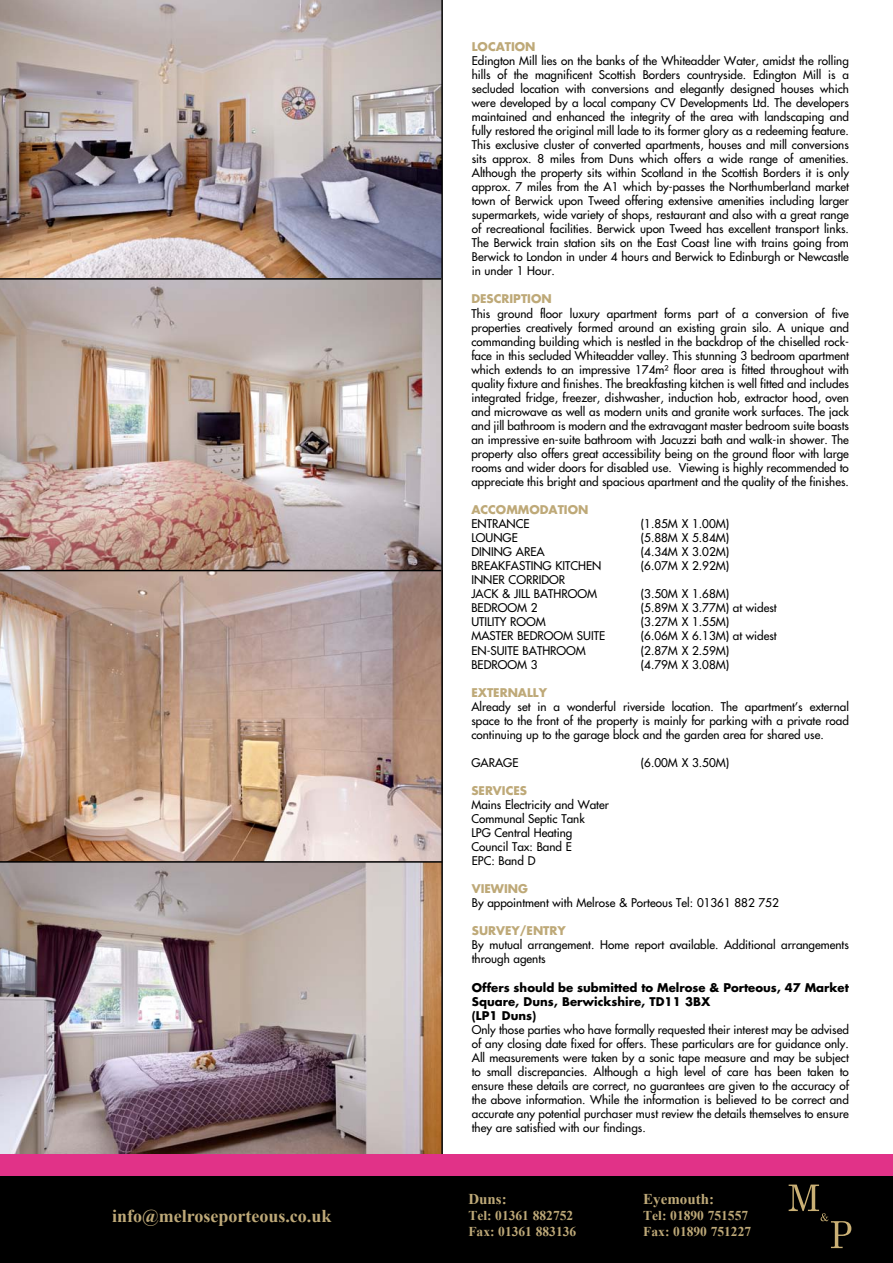
<style>
.page{position:relative;width:893px;height:1263px;background:#fff}
.page>*{position:absolute;margin:0;border:0;box-sizing:border-box;transform-origin:0 0}
.t1{font:700 18px "Times New Roman";color:#bea978}
.t2{font:700 15px "Times New Roman";color:#bea978}
.t3{font:700 13.5px "Times New Roman";color:#bea978}
.text{font:11.7px/14.1px "Futura";color:#000;text-align:justify}
.text-2{font:700 11.7px/14.1px "Futura";color:#000}
.heads{font:700 11.7px "Futura";color:#bea978}
</style>
<div class="page">
<img style="left:0;top:0;width:441px;height:278px">
<img style="left:0;top:280px;width:441px;height:290px">
<svg style="left:0;top:571px;width:441px;height:290px;background:#bea394"></svg>
<img style="left:0;top:863px;width:441px;height:291px">
<hr style="left:441px;top:0;width:2px;height:1157px;background:#000">
<hr style="left:0;top:278px;width:441px;height:2px;background:#000">
<hr style="left:0;top:570px;width:441px;height:1px;background:#000">
<hr style="left:0;top:861px;width:442px;height:2px;background:#000">
<div style="left:0;top:1174px;width:893px;height:89px;background:#000"></div>
<div style="left:0;top:1154px;width:893px;height:21px;background:#e13288"></div>
<svg style="left:789px;top:1184px;width:62px;height:64px"></svg>
<div style="left:813px;top:1219px;width:7px;height:37px;background:#000"></div>
<div style="left:784px;top:1218px;width:33px;height:7px;background:#000"></div>
<p class="t1" style="left:112px;top:1203px;width:221px">info@melroseporteous.co.uk</p>
<p class="heads" style="left:472px;top:38px;width:65px">LOCATION</p>
<p class="text" style="left:472px;top:53px;width:379px">Edington Mill lies on the banks of the Whiteadder Water, amidst the rolling hills of the magnificent Scottish Borders countryside. Edington Mill is a secluded location with conversions and elegantly designed houses which were developed by a local company CV Developments Ltd. The developers maintained and enhanced the integrity of the area with landscaping and fully restored the original mill lade to its former glory as a redeeming feature.<br>This exclusive cluster of converted apartments, houses and mill conversions sits approx. 8 miles from Duns which offers a wide range of amenities.<br>Although the property sits within Scotland in the Scottish Borders it is only approx. 7 miles from the A1 which by-passes the Northumberland market town of Berwick upon Tweed offering extensive amenities including larger supermarkets, wide variety of shops, restaurant and also with a great range of recreational facilities. Berwick upon Tweed has excellent transport links.<br>The Berwick train station sits on the East Coast line with trains going from Berwick to London in under 4 hours and Berwick to Edinburgh or Newcastle in under 1 Hour.</p>
<p class="heads" style="left:471px;top:291px;width:82px">DESCRIPTION</p>
<p class="text" style="left:471px;top:306px;width:379px">This ground floor luxury apartment forms part of a conversion of five properties creatively formed around an existing grain silo. A unique and commanding building which is nestled in the backdrop of the chiselled rock&shy;face in this secluded Whiteadder valley. This stunning 3 bedroom apartment which extends to an impressive 174m² floor area is fitted throughout with quality fixture and finishes. The breakfasting kitchen is well fitted and includes integrated fridge, freezer, dishwasher, induction hob, extractor hood, oven and microwave as well as modern units and granite work surfaces. The jack and jill bathroom is modern and the extravagant master bedroom suite boasts an impressive en-suite bathroom with Jacuzzi bath and walk-in shower. The property also offers great accessibility being on the ground floor with large rooms and wider doors for disabled use. Viewing is highly recommended to appreciate this bright and spacious apartment and the quality of the finishes.</p>
<p class="heads" style="left:471px;top:502px;width:118px">ACCOMMODATION</p>
<p class="text" style="left:471px;top:517px;width:60px">ENTRANCE</p>
<p class="text" style="left:641px;top:517px;width:90px">(1.85M X 1.00M)</p>
<p class="text" style="left:471px;top:531px;width:48px">LOUNGE</p>
<p class="text" style="left:641px;top:531px;width:90px">(5.88M X 5.84M)</p>
<p class="text" style="left:471px;top:545px;width:75px">DINING AREA</p>
<p class="text" style="left:641px;top:545px;width:90px">(4.34M X 3.02M)</p>
<p class="text" style="left:471px;top:559px;width:132px">BREAKFASTING KITCHEN</p>
<p class="text" style="left:641px;top:559px;width:90px">(6.07M X 2.92M)</p>
<p class="text" style="left:471px;top:573px;width:95px">INNER CORRIDOR</p>
<p class="text" style="left:471px;top:587px;width:127px">JACK &amp; JILL BATHROOM</p>
<p class="text" style="left:641px;top:587px;width:90px">(3.50M X 1.68M)</p>
<p class="text" style="left:471px;top:601px;width:68px">BEDROOM 2</p>
<p class="text" style="left:641px;top:601px;width:137px">(5.89M X 3.77M) at widest</p>
<p class="text" style="left:471px;top:615px;width:76px">UTILITY ROOM</p>
<p class="text" style="left:641px;top:615px;width:90px">(3.27M X 1.55M)</p>
<p class="text" style="left:471px;top:629px;width:135px">MASTER BEDROOM SUITE</p>
<p class="text" style="left:641px;top:629px;width:137px">(6.06M X 6.13M) at widest</p>
<p class="text" style="left:471px;top:643px;width:116px">EN-SUITE BATHROOM</p>
<p class="text" style="left:641px;top:643px;width:90px">(2.87M X 2.59M)</p>
<p class="text" style="left:471px;top:657px;width:68px">BEDROOM 3</p>
<p class="text" style="left:641px;top:657px;width:90px">(4.79M X 3.08M)</p>
<p class="heads" style="left:471px;top:684px;width:77px">EXTERNALLY</p>
<p class="text" style="left:471px;top:699px;width:379px">Already set in a wonderful riverside location. The apartment’s external space to the front of the property is mainly for parking with a private road continuing up to the garage block and the garden area for shared use.</p>
<p class="text" style="left:471px;top:755px;width:49px">GARAGE</p>
<p class="text" style="left:641px;top:755px;width:90px">(6.00M X 3.50M)</p>
<p class="heads" style="left:471px;top:782px;width:57px">SERVICES</p>
<p class="text" style="left:471px;top:797px;width:139px">Mains Electricity and Water</p>
<p class="text" style="left:471px;top:811px;width:115px">Communal Septic Tank</p>
<p class="text" style="left:471px;top:826px;width:102px">LPG Central Heating</p>
<p class="text" style="left:471px;top:840px;width:102px">Council Tax: Band E</p>
<p class="text" style="left:472px;top:854px;width:65px">EPC: Band D</p>
<p class="heads" style="left:472px;top:881px;width:58px">VIEWING</p>
<p class="text" style="left:472px;top:896px;width:308px">By appointment with Melrose &amp; Porteous Tel: 01361 882 752</p>
<p class="heads" style="left:472px;top:923px;width:96px">SURVEY/ENTRY</p>
<p class="text" style="left:472px;top:938px;width:379px">By mutual arrangement. Home report available. Additional arrangements through agents</p>
<p class="text-2" style="left:472px;top:980px;width:379px">Offers should be submitted to Melrose &amp; Porteous, 47 Market<br>Square, Duns, Berwickshire, TD11 3BX</p>
<p class="text-2" style="left:472px;top:1008px;width:66px">(LP1 Duns)</p>
<p class="text" style="left:472px;top:1022px;width:379px">Only those parties who have formally requested their interest may be advised of any closing date fixed for offers. These particulars are for guidance only.<br>All measurements were taken by a sonic tape measure and may be subject to small discrepancies. Although a high level of care has been taken to ensure these details are correct, no guarantees are given to the accuracy of the above information. While the information is believed to be correct and accurate any potential purchaser must review the details themselves to ensure they are satisfied with our findings.</p>
<p class="t2" style="left:468px;top:1188px;width:40px">Duns:</p>
<p class="t3" style="left:468px;top:1206px;width:106px">Tel: 01361 882752</p>
<p class="t3" style="left:468px;top:1222px;width:109px">Fax: 01361 883136</p>
<p class="t2" style="left:643px;top:1188px;width:72px">Eyemouth:</p>
<p class="t3" style="left:643px;top:1206px;width:106px">Tel: 01890 751557</p>
<p class="t3" style="left:643px;top:1222px;width:109px">Fax: 01890 751227</p>
</div>
